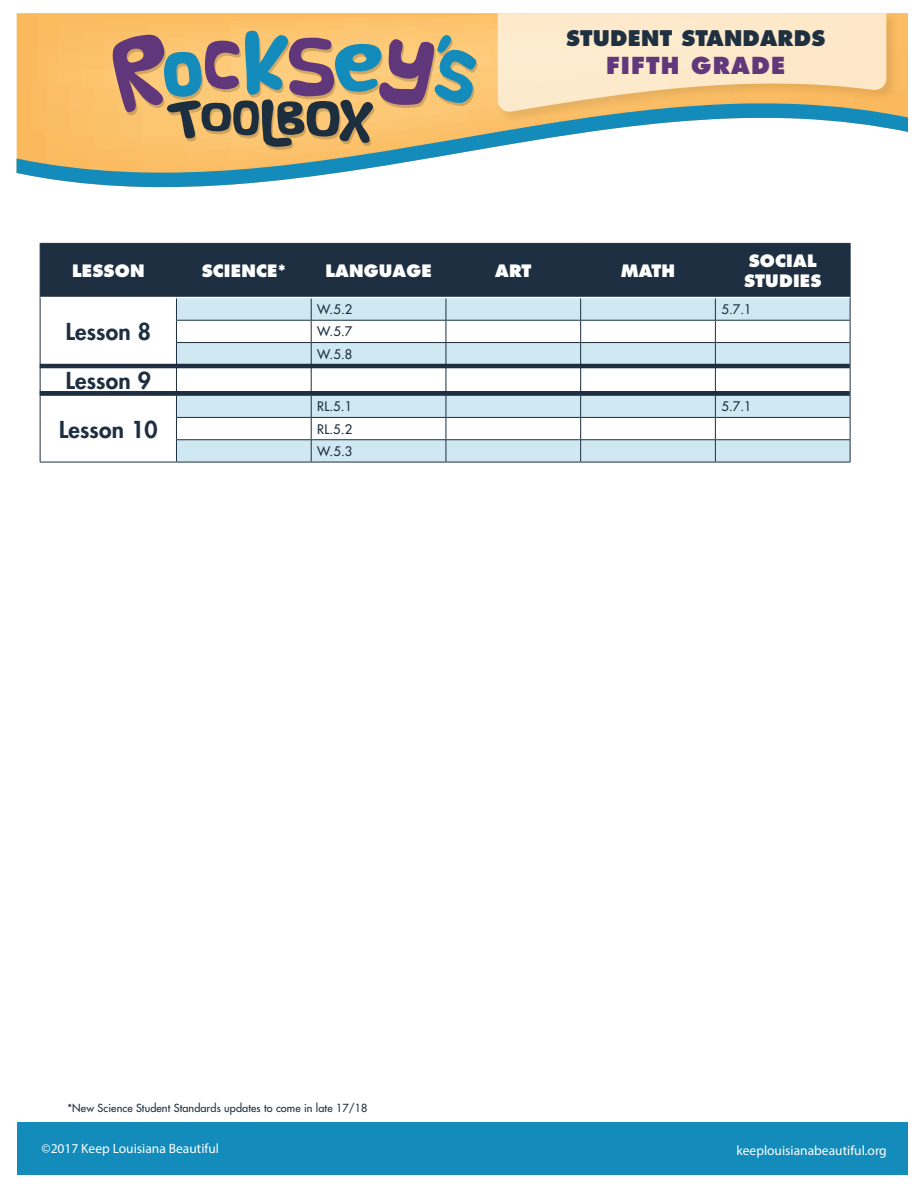
<style>
.page{position:relative;width:918px;height:1188px;background:#fff}
.page>*{position:absolute;margin:0;border:0;box-sizing:border-box;transform-origin:0 0}
.t1{font:800 22.8px "Futura";letter-spacing:.05em;color:#60387b}
.t2{font:800 22.65px "Futura";letter-spacing:.01em;color:#1d2f40}
.t3{font:800 21px "Futura";letter-spacing:.01em;color:#1f3040}
.t4{font:800 16.65px/19.6px "Futura";letter-spacing:.01em;color:#fff}
.t5{font:13.5px "Myriad Pro";color:#fff}
.t6{font:12.9px "Futura";color:#1d2f40}
.t7{font:10.8px "Futura";letter-spacing:.01em;color:#1d2f40}
</style>
<div class="page">
<svg style="left:17px;top:14px;width:891px;height:89px;background:#fbbf67"></svg>
<svg style="left:17px;top:103px;width:891px;height:85px"></svg>
<img style="left:494px;top:14px;width:407px;height:113px">
<svg style="left:498px;top:14px;width:388px;height:99px;background:#f1dcb8"></svg>
<svg style="left:112px;top:31px;width:366px;height:119px;background:#a99677"></svg>
<div style="left:17px;top:1122px;width:891px;height:52px;background:#138bbb"></div>
<div style="left:41px;top:244px;width:809px;height:53px;background:#1d2f40"></div>
<svg style="left:177px;top:298px;width:673px;height:164px;fill:#d0e8f1"></svg>
<hr style="left:176px;top:244px;width:1px;height:53px;background:#1d2f40">
<hr style="left:311px;top:244px;width:1px;height:53px;background:#1d2f40">
<hr style="left:446px;top:244px;width:1px;height:53px;background:#1d2f40">
<hr style="left:580px;top:244px;width:1px;height:53px;background:#1d2f40">
<hr style="left:715px;top:244px;width:1px;height:53px;background:#1d2f40">
<hr style="left:176px;top:320px;width:135px;height:1px;background:#1d2f40">
<hr style="left:311px;top:320px;width:135px;height:1px;background:#1d2f40">
<hr style="left:446px;top:320px;width:135px;height:1px;background:#1d2f40">
<hr style="left:581px;top:320px;width:134px;height:1px;background:#1d2f40">
<hr style="left:715px;top:320px;width:136px;height:1px;background:#1d2f40">
<hr style="left:176px;top:342px;width:135px;height:1px;background:#1d2f40">
<hr style="left:311px;top:342px;width:135px;height:1px;background:#1d2f40">
<svg style="left:311px;top:298px;width:1px;height:66px"></svg>
<hr style="left:446px;top:342px;width:135px;height:1px;background:#1d2f40">
<svg style="left:446px;top:298px;width:1px;height:66px"></svg>
<hr style="left:581px;top:342px;width:134px;height:1px;background:#1d2f40">
<svg style="left:580px;top:298px;width:1px;height:66px"></svg>
<hr style="left:715px;top:342px;width:136px;height:1px;background:#1d2f40">
<svg style="left:715px;top:298px;width:1px;height:66px"></svg>
<svg style="left:850px;top:298px;width:1px;height:66px"></svg>
<hr style="left:311px;top:365px;width:1px;height:30px;background:#1d2f40">
<hr style="left:446px;top:365px;width:1px;height:30px;background:#1d2f40">
<hr style="left:580px;top:365px;width:1px;height:30px;background:#1d2f40">
<hr style="left:715px;top:364px;width:136px;height:1px;background:#1d2f40">
<hr style="left:715px;top:365px;width:1px;height:30px;background:#1d2f40">
<hr style="left:850px;top:365px;width:1px;height:30px;background:#1d2f40">
<hr style="left:176px;top:417px;width:135px;height:1px;background:#1d2f40">
<hr style="left:311px;top:417px;width:135px;height:1px;background:#1d2f40">
<hr style="left:446px;top:417px;width:135px;height:1px;background:#1d2f40">
<hr style="left:581px;top:417px;width:134px;height:1px;background:#1d2f40">
<hr style="left:715px;top:417px;width:136px;height:1px;background:#1d2f40">
<hr style="left:176px;top:439px;width:135px;height:1px;background:#1d2f40">
<svg style="left:40px;top:298px;width:137px;height:164px"></svg>
<hr style="left:311px;top:439px;width:135px;height:1px;background:#1d2f40">
<svg style="left:311px;top:396px;width:1px;height:66px"></svg>
<hr style="left:446px;top:439px;width:135px;height:1px;background:#1d2f40">
<svg style="left:446px;top:396px;width:1px;height:66px"></svg>
<hr style="left:581px;top:439px;width:134px;height:1px;background:#1d2f40">
<svg style="left:580px;top:396px;width:1px;height:66px"></svg>
<hr style="left:715px;top:439px;width:136px;height:1px;background:#1d2f40">
<svg style="left:715px;top:396px;width:1px;height:66px"></svg>
<svg style="left:850px;top:395px;width:1px;height:67px"></svg>
<hr style="left:40px;top:462px;width:136px;height:1px;background:#1d2f40">
<hr style="left:176px;top:462px;width:135px;height:1px;background:#1d2f40">
<hr style="left:311px;top:462px;width:135px;height:1px;background:#1d2f40">
<hr style="left:446px;top:462px;width:135px;height:1px;background:#1d2f40">
<hr style="left:581px;top:462px;width:134px;height:1px;background:#1d2f40">
<hr style="left:715px;top:462px;width:136px;height:1px;background:#1d2f40">
<hr style="left:40px;top:243px;width:136px;height:1px;background:#1d2f40">
<hr style="left:40px;top:244px;width:1px;height:54px;background:#1d2f40">
<hr style="left:176px;top:243px;width:135px;height:1px;background:#1d2f40">
<hr style="left:311px;top:243px;width:135px;height:1px;background:#1d2f40">
<hr style="left:446px;top:243px;width:135px;height:1px;background:#1d2f40">
<hr style="left:581px;top:243px;width:134px;height:1px;background:#1d2f40">
<hr style="left:715px;top:243px;width:136px;height:1px;background:#1d2f40">
<hr style="left:850px;top:244px;width:1px;height:54px;background:#1d2f40">
<hr style="left:40px;top:364px;width:810px;height:4px;background:#1d2f40">
<div style="left:40px;top:391px;width:810px;height:5px;background:#1d2f40"></div>
<p class="t3" style="left:566px;top:26px;width:261px">STUDENT STANDARDS</p>
<p class="t1" style="left:606px;top:51px;width:181px">FIFTH GRADE</p>
<p class="t4" style="left:72px;top:261px;width:74px">LESSON</p>
<p class="t4" style="left:202px;top:261px;width:86px">SCIENCE*</p>
<p class="t4" style="left:325px;top:261px;width:108px">LANGUAGE</p>
<p class="t4" style="left:495px;top:261px;width:38px">ART</p>
<p class="t4" style="left:621px;top:261px;width:56px">MATH</p>
<p class="t4" style="left:744px;top:251px;width:79px">SOCIAL<br>STUDIES</p>
<p class="t2" style="left:66px;top:317px;width:87px">Lesson 8</p>
<p class="t6" style="left:317px;top:301px;width:37px">W.5.2</p>
<p class="t6" style="left:721px;top:301px;width:32px">5.7.1</p>
<p class="t6" style="left:317px;top:323px;width:37px">W.5.7</p>
<p class="t6" style="left:317px;top:346px;width:37px">W.5.8</p>
<p class="t2" style="left:66px;top:366px;width:87px">Lesson 9</p>
<p class="t2" style="left:59px;top:414px;width:100px">Lesson 10</p>
<p class="t6" style="left:317px;top:398px;width:36px">RL.5.1</p>
<p class="t6" style="left:721px;top:398px;width:32px">5.7.1</p>
<p class="t6" style="left:317px;top:421px;width:36px">RL.5.2</p>
<p class="t6" style="left:317px;top:443px;width:37px">W.5.3</p>
<p class="t7" style="left:68px;top:1101px;width:302px">*New Science Student Standards updates to come in late 17/18</p>
<p class="t5" style="left:42px;top:1140px;width:179px">©2017 Keep Louisiana Beautiful</p>
<p class="t5" style="left:736px;top:1142px;width:152px">keeplouisianabeautiful.org</p>
</div>
